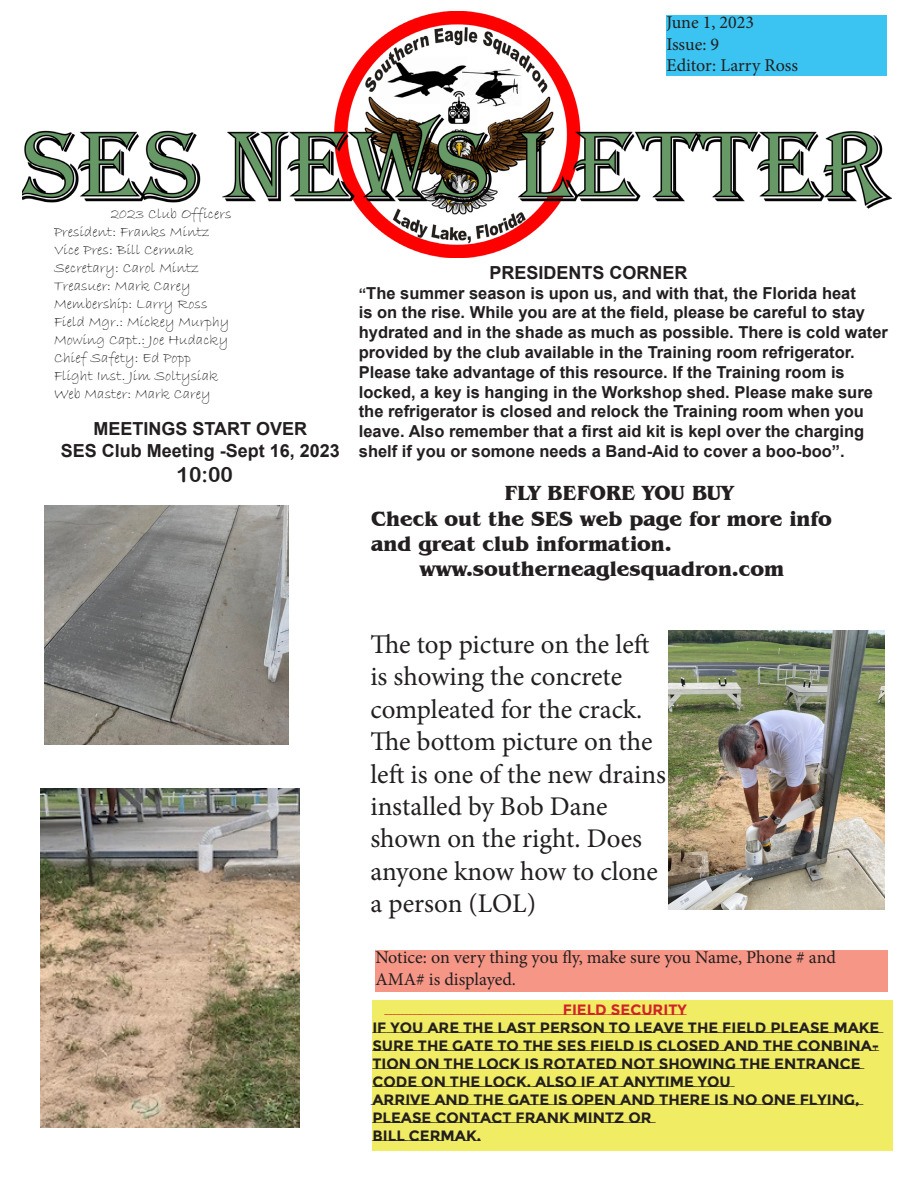
<style>
.page{position:relative;width:918px;height:1188px;background:#fff}
.page>*{position:absolute;margin:0;border:0;box-sizing:border-box;transform-origin:0 0}
.t1{font:27px "Minion Pro";letter-spacing:-.005em;color:#231f20}
.t2{font:700 21px/25.2px "Benguiat IT Cby BT";color:#231f20}
.t3{font:21px "Arial Rounded MT Bold";color:#231f20}
.t4{font:18px "Minion Pro";letter-spacing:-.005em;color:#231f20}
.t5{font:700 18px "Arial";color:#231f20}
.t6{font:700 16.5px/19.8px "Arial";color:#231f20}
.t7{font:700 15px/18px "Montserrat Subrayada";color:#231f20}
.t8{font:15px "Bradley Hand ITC";color:#231f20}
.t9{font:700 15px "Montserrat Subrayada";color:#d1232a}
.s1{font-size:15px}
</style>
<div class="page">
<img style="left:23px;top:11px;width:868px;height:246px">
<div style="left:666px;top:15px;width:221px;height:61px;background:#3bc3f1"></div>
<div style="left:372px;top:1000px;width:521px;height:150px;background:#f0ec63"></div>
<div style="left:375px;top:950px;width:512px;height:41px;background:#f59686"></div>
<img style="left:40px;top:788px;width:260px;height:340px">
<img style="left:45px;top:505px;width:243px;height:239px">
<img style="left:669px;top:631px;width:216px;height:278px">
<p class="t4" style="left:666px;top:10px;width:89px">June 1, 2023</p>
<p class="t4" style="left:666px;top:32px;width:54px">Issue: 9</p>
<p class="t4" style="left:666px;top:54px;width:133px">Editor: Larry Ross</p>
<p class="t8" style="left:111px;top:205px;width:122px">2023 Club Officers</p>
<p class="t8" style="left:54px;top:223px;width:157px">President: Franks Mintz</p>
<p class="t8" style="left:54px;top:241px;width:141px">Vice Pres: Bill Cermak</p>
<p class="t8" style="left:54px;top:259px;width:147px">Secretary: Carol Mintz</p>
<p class="t8" style="left:54px;top:277px;width:138px">Treasuer: Mark Carey</p>
<p class="t8" style="left:54px;top:295px;width:155px">Membership: Larry Ross</p>
<p class="t8" style="left:54px;top:313px;width:177px">Field Mgr.: Mickey Murphy</p>
<p class="t8" style="left:54px;top:331px;width:176px">Mowing Capt.: Joe Hudacky</p>
<p class="t8" style="left:54px;top:349px;width:139px">Chief Safety: Ed Popp</p>
<p class="t8" style="left:54px;top:367px;width:166px">Flight Inst. Jim Soltysiak</p>
<p class="t8" style="left:54px;top:385px;width:158px">Web Master: Mark Carey</p>
<p class="t5" style="left:94px;top:416px;width:215px">MEETINGS START OVER</p>
<p class="t5" style="left:61px;top:438px;width:281px">SES Club Meeting -Sept 16, 2023</p>
<p class="t3" style="left:177px;top:462px;width:58px">10:00</p>
<p class="t5" style="left:490px;top:260px;width:200px">PRESIDENTS CORNER</p>
<p class="t6" style="left:359px;top:283px;width:531px"><span class="s1">“</span>The summer season is upon us, and with that, the Florida heat<br>is on the rise. While you are at the field, please be careful to stay hydrated and in the shade as much as possible. There is cold water provided by the club available in the Training room refrigerator.<br>Please take advantage of this resource. If the Training room is locked, a key is hanging in the Workshop shed. Please make sure the refrigerator is closed and relock the Training room when you leave. Also remember that a first aid kit is kepl over the charging shelf if you or somone needs a Band-Aid to cover a boo-boo”.</p>
<p class="t2" style="left:504px;top:480px;width:230px">FLY BEFORE YOU BUY</p>
<p class="t2" style="left:371px;top:506px;width:462px">Check out the SES web page for more info and great club information.</p>
<p class="t2" style="left:419px;top:556px;width:366px">www.southerneaglesquadron.com</p>
<p class="t1" style="left:370px;top:626px;width:281px">The top picture on the left</p>
<p class="t1" style="left:370px;top:659px;width:253px">is showing the concrete</p>
<p class="t1" style="left:370px;top:691px;width:274px">compleated for the crack.</p>
<p class="t1" style="left:370px;top:723px;width:284px">The bottom picture on the</p>
<p class="t1" style="left:370px;top:756px;width:297px">left is one of the new drains</p>
<p class="t1" style="left:370px;top:788px;width:239px">installed by Bob Dane</p>
<p class="t1" style="left:370px;top:821px;width:273px">shown on the right. Does</p>
<p class="t1" style="left:370px;top:853px;width:289px">anyone know how to clone</p>
<p class="t1" style="left:370px;top:885px;width:167px">a person (LOL)</p>
<p class="t4" style="left:375px;top:946px;width:462px">Notice: on very thing you fly, make sure you Name, Phone # and</p>
<p class="t4" style="left:375px;top:967px;width:142px">AMA# is displayed.</p>
<p class="t9" style="left:563px;top:1000px;width:126px">FIELD SECURITY</p>
<p class="t7" style="left:372px;top:1018px;width:508px">IF YOU ARE THE LAST PERSON TO LEAVE THE FIELD PLEASE MAKE SURE THE GATE TO THE SES FIELD IS CLOSED AND THE CONBINA-TION ON THE LOCK IS ROTATED NOT SHOWING THE ENTRANCE CODE ON THE LOCK. ALSO IF AT ANYTIME YOU</p>
<p class="t7" style="left:372px;top:1090px;width:489px">ARRIVE AND THE GATE IS OPEN AND THERE IS NO ONE FLYING,<br>PLEASE CONTACT FRANK MINTZ OR</p>
<p class="t7" style="left:372px;top:1126px;width:110px">BILL CERMAK.</p>
</div>
